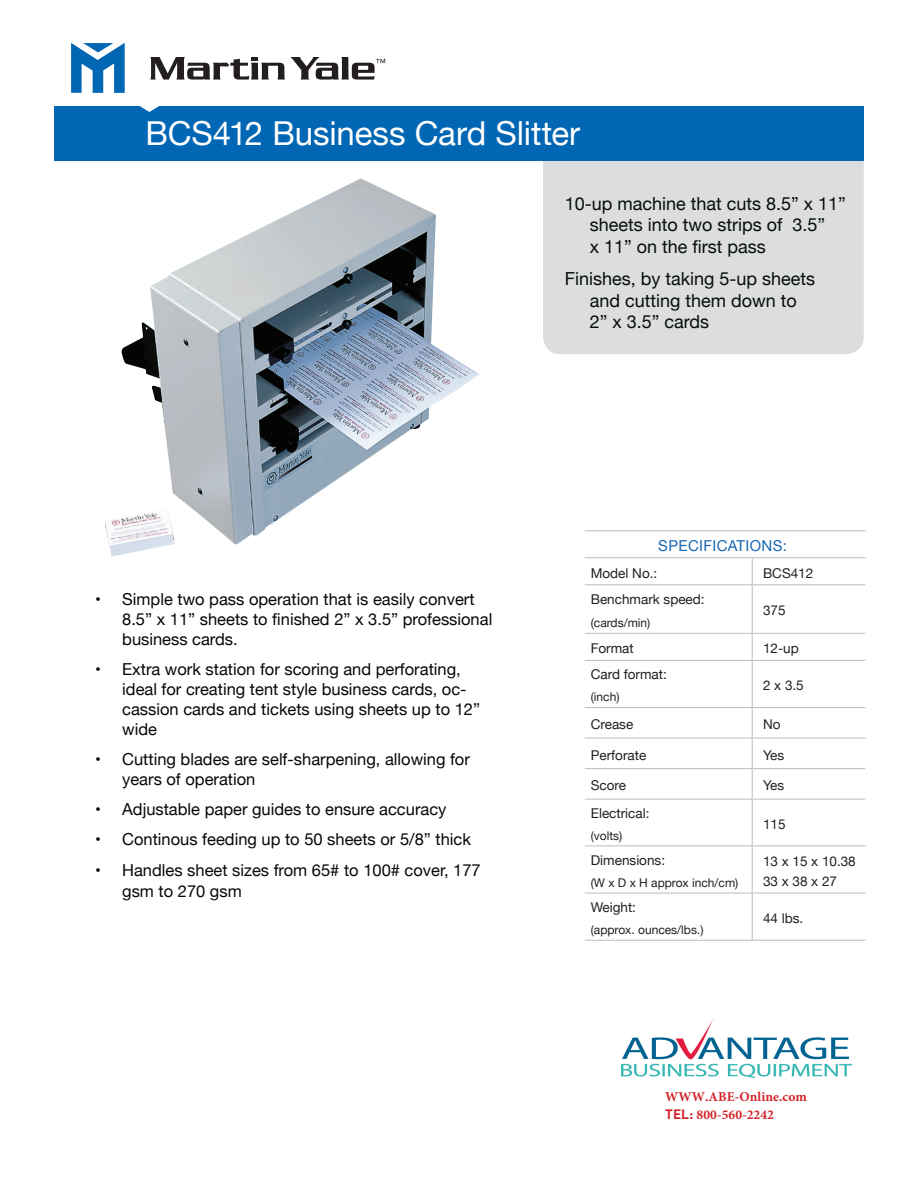
<style>
.page{position:relative;width:918px;height:1188px;background:#fff}
.page>*{position:absolute;margin:0;border:0;box-sizing:border-box;transform-origin:0 0}
.t1{font:33px "Helvetica Neue";letter-spacing:-.005em;color:#fff}
.t2{font:18px/21.6px "Helvetica Neue";color:#080d0b}
.t3{font:16.5px/19.8px "Helvetica Neue";color:#060709}
.t4{font:16.5px/19.8px "Helvetica Neue";color:#050806}
.t5{font:16.5px/21px "Helvetica Neue";color:#09080c}
.t6{font:15px "Helvetica Neue";letter-spacing:.025em;color:#1867b3}
.t7{font:13.5px "Helvetica Neue";color:#231f20}
.t8{font:700 13.5px/17.5px "Minion Pro";letter-spacing:.005em;color:#d1232a}
.t9{font:12px "Helvetica Neue";color:#231f20}
.s1{font-family:"DIN"}
</style>
<div class="page">
<div style="left:543px;top:161px;width:321px;height:193px;background:#dcdddf"></div>
<hr style="left:585px;top:530px;width:167px;height:1px;background:#bcbdc0">
<hr style="left:752px;top:530px;width:113px;height:1px;background:#bcbdc0">
<hr style="left:585px;top:557px;width:167px;height:1px;background:#bcbdc0">
<hr style="left:752px;top:557px;width:113px;height:1px;background:#bcbdc0">
<svg style="left:752px;top:558px;width:1px;height:26px"></svg>
<hr style="left:585px;top:584px;width:167px;height:1px;background:#bcbdc0">
<hr style="left:752px;top:584px;width:113px;height:1px;background:#bcbdc0">
<hr style="left:752px;top:585px;width:1px;height:48px;background:#bcbdc0">
<hr style="left:585px;top:633px;width:167px;height:1px;background:#bcbdc0">
<hr style="left:752px;top:633px;width:113px;height:1px;background:#bcbdc0">
<svg style="left:752px;top:634px;width:1px;height:26px"></svg>
<hr style="left:585px;top:660px;width:167px;height:1px;background:#bcbdc0">
<hr style="left:752px;top:660px;width:113px;height:1px;background:#bcbdc0">
<hr style="left:752px;top:661px;width:1px;height:46px;background:#bcbdc0">
<hr style="left:585px;top:707px;width:167px;height:1px;background:#bcbdc0">
<hr style="left:752px;top:707px;width:113px;height:1px;background:#bcbdc0">
<hr style="left:752px;top:708px;width:1px;height:30px;background:#bcbdc0">
<hr style="left:585px;top:738px;width:167px;height:1px;background:#bcbdc0">
<hr style="left:752px;top:738px;width:113px;height:1px;background:#bcbdc0">
<svg style="left:752px;top:739px;width:1px;height:29px"></svg>
<hr style="left:585px;top:768px;width:167px;height:1px;background:#bcbdc0">
<hr style="left:752px;top:768px;width:113px;height:1px;background:#bcbdc0">
<hr style="left:752px;top:769px;width:1px;height:30px;background:#bcbdc0">
<hr style="left:585px;top:799px;width:167px;height:1px;background:#bcbdc0">
<hr style="left:752px;top:799px;width:113px;height:1px;background:#bcbdc0">
<hr style="left:752px;top:800px;width:1px;height:45px;background:#bcbdc0">
<hr style="left:585px;top:845px;width:167px;height:1px;background:#bcbdc0">
<hr style="left:752px;top:845px;width:113px;height:1px;background:#bcbdc0">
<hr style="left:752px;top:846px;width:1px;height:47px;background:#bcbdc0">
<hr style="left:585px;top:893px;width:167px;height:1px;background:#bcbdc0">
<hr style="left:752px;top:893px;width:113px;height:1px;background:#bcbdc0">
<hr style="left:752px;top:894px;width:1px;height:46px;background:#bcbdc0">
<hr style="left:585px;top:940px;width:167px;height:1px;background:#bcbdc0">
<hr style="left:752px;top:940px;width:113px;height:1px;background:#bcbdc0">
<svg style="left:150px;top:57px;width:235px;height:23px"></svg>
<svg style="left:71px;top:43px;width:54px;height:50px"></svg>
<div style="left:54px;top:106px;width:810px;height:55px;background:#0166b3"></div>
<svg style="left:140px;top:106px;width:19px;height:6px"></svg>
<img style="left:105px;top:178px;width:375px;height:379px">
<img style="left:621px;top:1020px;width:232px;height:59px">
<p class="t1" style="left:146px;top:110px;width:436px">BCS412 Business Card Slitter</p>
<p class="t2" style="left:590px;top:193px;width:258px;text-indent:-25px">10-up machine that cuts 8.5” x 11” sheets into two strips of 3.5”<br>x 11” on the first pass</p>
<p class="t2" style="left:565px;top:269px;width:252px;text-align:center">Finishes, by taking 5-up sheets and cutting them down to</p>
<p class="t2" style="left:590px;top:312px;width:121px">2” x 3.5” cards</p>
<p class="t4" style="left:122px;top:590px;width:372px;text-indent:-27px">• Simple two pass operation that is easily convert<br>8.5” x 11” sheets to finished 2” x 3.5” professional business cards.</p>
<p class="t3" style="left:122px;top:660px;width:359px;text-indent:-27px">• Extra work station for scoring and perforating, ideal for creating tent style business cards, oc&shy;cassion cards and tickets using sheets up to 12” wide</p>
<p class="t3" style="left:122px;top:750px;width:349px;text-indent:-27px">• Cutting blades are self-sharpening, allowing for years of operation</p>
<p class="t3" style="left:95px;top:800px;width:353px">• Adjustable paper guides to ensure accuracy</p>
<p class="t3" style="left:95px;top:830px;width:377px">• Continous feeding up to 50 sheets or 5/8” thick</p>
<p class="t5" style="left:122px;top:860px;width:360px;text-indent:-27px">• Handles sheet sizes from 65# to 100# cover, 177 gsm to 270 gsm</p>
<p class="t6" style="left:658px;top:535px;width:130px">SPECIFICATIONS:</p>
<p class="t7" style="left:591px;top:563px;width:68px">Model No.:</p>
<p class="t7" style="left:763px;top:563px;width:52px">BCS412</p>
<p class="t7" style="left:591px;top:589px;width:115px">Benchmark speed:</p>
<p class="t9" style="left:591px;top:614px;width:61px">(cards/min)</p>
<p class="t7" style="left:763px;top:601px;width:24px">375</p>
<p class="t7" style="left:591px;top:639px;width:45px">Format</p>
<p class="t7" style="left:763px;top:639px;width:37px">12-up</p>
<p class="t7" style="left:591px;top:665px;width:78px">Card format:</p>
<p class="t9" style="left:591px;top:688px;width:30px">(inch)</p>
<p class="t7" style="left:763px;top:676px;width:42px">2 x 3.5</p>
<p class="t7" style="left:591px;top:715px;width:44px">Crease</p>
<p class="t7" style="left:763px;top:715px;width:19px">No</p>
<p class="t7" style="left:591px;top:745px;width:57px">Perforate</p>
<p class="t7" style="left:763px;top:745px;width:23px">Yes</p>
<p class="t7" style="left:591px;top:776px;width:37px">Score</p>
<p class="t7" style="left:763px;top:776px;width:23px">Yes</p>
<p class="t7" style="left:591px;top:803px;width:60px">Electrical:</p>
<p class="t9" style="left:591px;top:827px;width:33px">(volts)</p>
<p class="t7" style="left:763px;top:814px;width:24px">115</p>
<p class="t7" style="left:591px;top:850px;width:76px">Dimensions:</p>
<p class="t9" style="left:591px;top:874px;width:149px">(W x D x H approx inch/cm)</p>
<p class="t7" style="left:591px;top:898px;width:47px">Weight:</p>
<p class="t9" style="left:591px;top:921px;width:114px">(approx. ounces/lbs.)</p>
<p class="t7" style="left:763px;top:852px;width:94px">13 x 15 x 10.38</p>
<p class="t7" style="left:763px;top:871px;width:76px">33 x 38 x 27</p>
<p class="t7" style="left:763px;top:909px;width:42px">44 lbs.</p>
<p class="t8" style="left:665px;top:1088px;width:143px">WWW.ABE-Online.com<br><span class="s1">TEL:</span> 800-560-2242</p>
</div>
